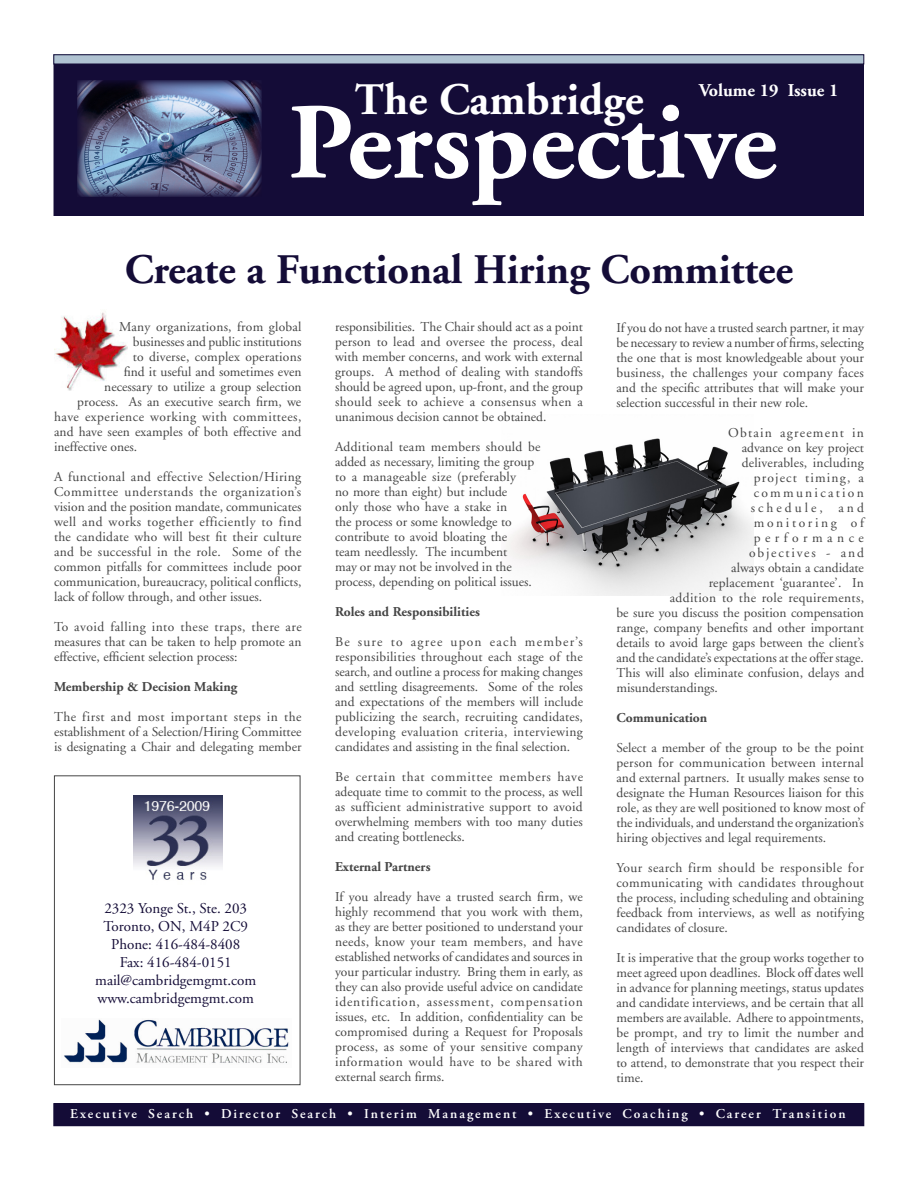
<style>
.page{position:relative;width:918px;height:1188px;background:#fff}
.page>*{position:absolute;margin:0;border:0;box-sizing:border-box;transform-origin:0 0}
.t1{font:700 108px "Adobe Garamond";color:#fff}
.t2{font:700 45px "Adobe Garamond";color:#fff}
.t3{font:700 42px "Adobe Garamond";color:#140c37}
.t4{font:700 18px "Adobe Garamond";color:#fff}
.t5{font:15px "Adobe Garamond";color:#140c37}
.t6{font:13.5px/15px "Adobe Garamond";color:#454545;text-align:justify}
.t7{font:600 13.5px "Adobe Garamond Pro";letter-spacing:.15em;color:#fff}
.t8{font:700 13.5px "Adobe Garamond";color:#454545}
.t9{font:13.5px "Adobe Garamond";letter-spacing:.035em;color:#454545}
.t10{font:13.5px "Adobe Garamond";letter-spacing:.09em;color:#454545}
.t11{font:13.5px "Adobe Garamond";letter-spacing:.025em;color:#454545}
.t12{font:13.5px "Adobe Garamond";letter-spacing:.13em;color:#454545}
.t13{font:13.5px "Adobe Garamond";letter-spacing:.17em;color:#454545}
.t14{font:13.5px "Adobe Garamond";letter-spacing:.225em;color:#454545}
.t15{font:13.5px "Adobe Garamond";letter-spacing:.195em;color:#454545}
.t16{font:13.5px "Adobe Garamond";letter-spacing:.33em;color:#454545}
</style>
<div class="page">
<img style="left:505px;top:438px;width:249px;height:157px">
<img style="left:54px;top:312px;width:73px;height:79px">
<div style="left:54px;top:1104px;width:810px;height:22px;background:#140c37"></div>
<div style="left:54px;top:1103px;width:810px;height:23px;border:1px solid #140c37"></div>
<div style="left:54px;top:64px;width:809px;height:151px;background:#140c37"></div>
<div style="left:54px;top:63px;width:810px;height:153px;border:2px solid #140c37"></div>
<img style="left:77px;top:80px;width:185px;height:117px">
<div style="left:54px;top:55px;width:810px;height:9px;background:#b0c3d2"></div>
<div style="left:54px;top:776px;width:246px;height:309px;border:1px solid #454545"></div>
<img style="left:64px;top:1019px;width:225px;height:44px">
<img style="left:133px;top:796px;width:89px;height:84px">
<p class="t2" style="left:355px;top:75px;width:291px">The Cambridge</p>
<p class="t4" style="left:699px;top:80px;width:141px">Volume 19 Issue 1</p>
<p class="t1" style="left:288px;top:84px;width:490px">Perspective</p>
<p class="t3" style="left:125px;top:247px;width:670px">Create a Functional Hiring Committee</p>
<p class="t6" style="left:119px;top:320px;width:184px">Many organizations, from global</p>
<p class="t6" style="left:133px;top:335px;width:170px">businesses and public institutions</p>
<p class="t6" style="left:133px;top:350px;width:170px">to diverse, complex operations</p>
<p class="t6" style="left:124px;top:365px;width:179px">find it useful and sometimes even</p>
<p class="t6" style="left:104px;top:380px;width:199px">necessary to utilize a group selection</p>
<p class="t6" style="left:77px;top:395px;width:226px">process. As an executive search firm, we</p>
<p class="t9" style="left:54px;top:410px;width:249px">have experience working with committees,</p>
<p class="t6" style="left:54px;top:425px;width:249px">and have seen examples of both effective and</p>
<p class="t6" style="left:54px;top:440px;width:85px">ineffective ones.</p>
<p class="t6" style="left:54px;top:470px;width:249px">A functional and effective Selection/Hiring Committee understands the organization’s vision and the position mandate, communicates well and works together efficiently to find the candidate who will best fit their culture and be successful in the role. Some of the common pitfalls for committees include poor communication, bureaucracy, political conflicts, lack of follow through, and other issues.</p>
<p class="t6" style="left:54px;top:620px;width:249px">To avoid falling into these traps, there are measures that can be taken to help promote an effective, efficient selection process:</p>
<p class="t8" style="left:54px;top:680px;width:185px">Membership &amp; Decision Making</p>
<p class="t6" style="left:54px;top:710px;width:249px">The first and most important steps in the establishment of a Selection/Hiring Committee is designating a Chair and delegating member</p>
<p class="t5" style="left:104px;top:900px;width:144px">2323 Yonge St., Ste. 203</p>
<p class="t5" style="left:103px;top:918px;width:146px">Toronto, ON, M4P 2C9</p>
<p class="t5" style="left:111px;top:936px;width:131px">Phone: 416-484-8408</p>
<p class="t5" style="left:120px;top:954px;width:113px">Fax: 416-484-0151</p>
<p class="t5" style="left:95px;top:972px;width:163px">mail@cambridgemgmt.com</p>
<p class="t5" style="left:98px;top:990px;width:158px">www.cambridgemgmt.com</p>
<p class="t6" style="left:335px;top:319px;width:249px">responsibilities. The Chair should act as a point person to lead and oversee the process, deal with member concerns, and work with external groups. A method of dealing with standoffs should be agreed upon, up-front, and the group should seek to achieve a consensus when a unanimous decision cannot be obtained.</p>
<p class="t6" style="left:335px;top:439px;width:207px;text-align:left">Additional team members should be added as necessary, limiting the group to a manageable size (preferably<br>no more than eight) but include<br>only those who have a stake in<br>the process or some knowledge to contribute to avoid bloating the<br>team needlessly. The incumbent<br>may or may not be involved in the process, depending on political issues.</p>
<p class="t8" style="left:335px;top:604px;width:146px">Roles and Responsibilities</p>
<p class="t6" style="left:335px;top:634px;width:250px">Be sure to agree upon each member’s responsibilities throughout each stage of the search, and outline a process for making changes and settling disagreements. Some of the roles and expectations of the members will include publicizing the search, recruiting candidates, developing evaluation criteria, interviewing candidates and assisting in the final selection.</p>
<p class="t6" style="left:335px;top:769px;width:250px">Be certain that committee members have adequate time to commit to the process, as well as sufficient administrative support to avoid overwhelming members with too many duties and creating bottlenecks.</p>
<p class="t8" style="left:335px;top:859px;width:97px">External Partners</p>
<p class="t6" style="left:335px;top:889px;width:249px">If you already have a trusted search firm, we highly recommend that you work with them, as they are better positioned to understand your needs, know your team members, and have established networks of candidates and sources in your particular industry. Bring them in early, as they can also provide useful advice on candidate identification, assessment, compensation issues, etc. In addition, confidentiality can be compromised during a Request for Proposals process, as some of your sensitive company information would have to be shared with external search firms.</p>
<p class="t6" style="left:616px;top:320px;width:249px">If you do not have a trusted search partner, it may be necessary to review a number of firms, selecting the one that is most knowledgeable about your business, the challenges your company faces and the specific attributes that will make your selection successful in their new role.</p>
<p class="t10" style="left:728px;top:425px;width:137px">Obtain agreement in</p>
<p class="t6" style="left:742px;top:440px;width:124px">advance on key project</p>
<p class="t6" style="left:742px;top:455px;width:124px">deliverables, including</p>
<p class="t10" style="left:754px;top:470px;width:112px">project timing, a</p>
<p class="t13" style="left:754px;top:485px;width:112px">communication</p>
<p class="t14" style="left:751px;top:500px;width:115px">schedule, and</p>
<p class="t15" style="left:754px;top:515px;width:112px">monitoring of</p>
<p class="t16" style="left:754px;top:530px;width:112px">performance</p>
<p class="t12" style="left:749px;top:545px;width:116px">objectives - and</p>
<p class="t6" style="left:731px;top:560px;width:134px">always obtain a candidate</p>
<p class="t6" style="left:709px;top:575px;width:157px">replacement ‘guarantee’. In</p>
<p class="t11" style="left:670px;top:590px;width:196px">addition to the role requirements,</p>
<p class="t6" style="left:616px;top:605px;width:249px">be sure you discuss the position compensation</p>
<p class="t6" style="left:616px;top:620px;width:249px">range, company benefits and other important</p>
<p class="t6" style="left:616px;top:635px;width:249px">details to avoid large gaps between the client’s</p>
<p class="t6" style="left:616px;top:650px;width:249px">and the candidate’s expectations at the offer stage.</p>
<p class="t6" style="left:616px;top:665px;width:249px">This will also eliminate confusion, delays and</p>
<p class="t6" style="left:616px;top:680px;width:103px">misunderstandings.</p>
<p class="t8" style="left:616px;top:710px;width:92px">Communication</p>
<p class="t6" style="left:616px;top:740px;width:249px">Select a member of the group to be the point person for communication between internal and external partners. It usually makes sense to designate the Human Resources liaison for this role, as they are well positioned to know most of the individuals, and understand the organization’s hiring objectives and legal requirements.</p>
<p class="t6" style="left:616px;top:860px;width:249px">Your search firm should be responsible for communicating with candidates throughout the process, including scheduling and obtaining feedback from interviews, as well as notifying candidates of closure.</p>
<p class="t6" style="left:616px;top:950px;width:249px">It is imperative that the group works together to meet agreed upon deadlines. Block off dates well in advance for planning meetings, status updates and candidate interviews, and be certain that all members are available. Adhere to appointments, be prompt, and try to limit the number and length of interviews that candidates are asked to attend, to demonstrate that you respect their time.</p>
<p class="t7" style="left:70px;top:1106px;width:777px">Executive Search • Director Search • Interim Management • Executive Coaching • Career Transition</p>
</div>
